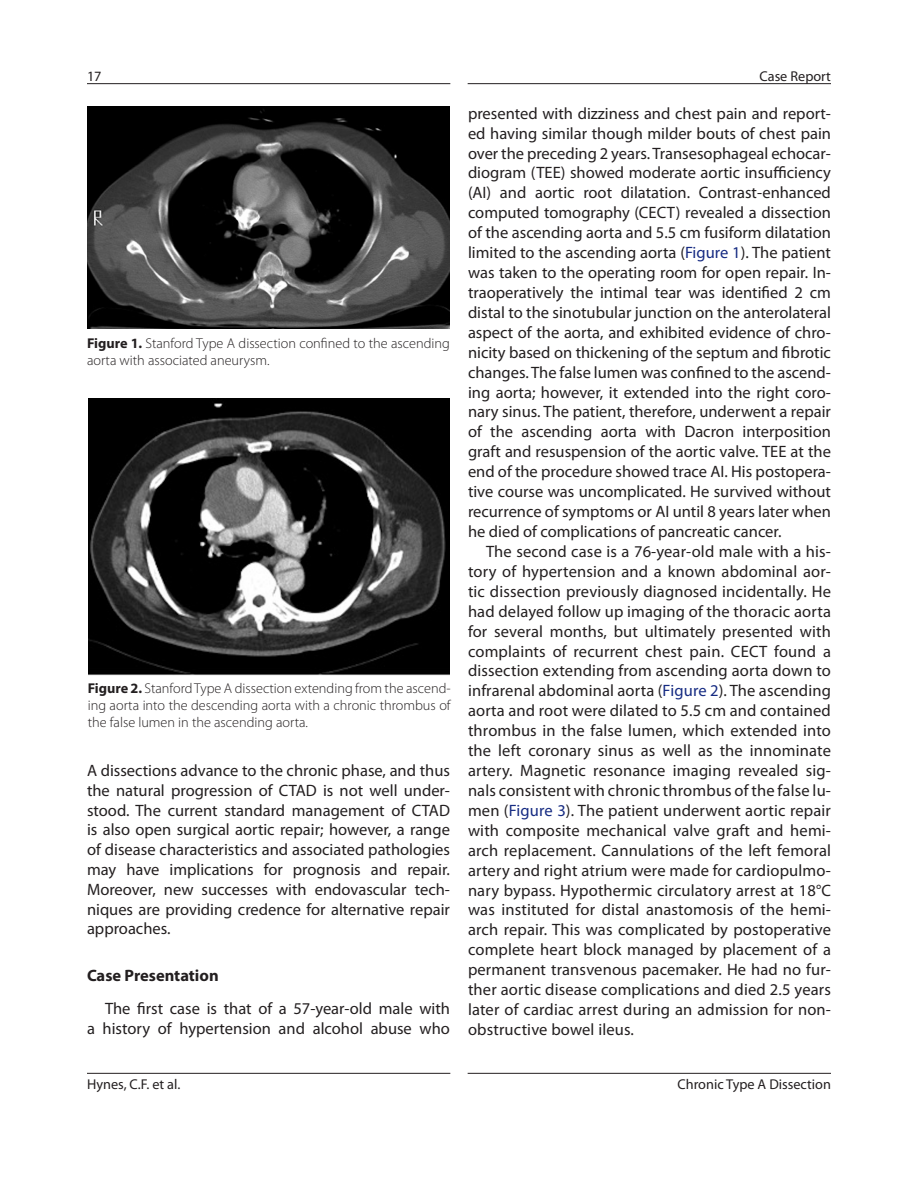
<style>
.page{position:relative;width:918px;height:1188px;background:#fff}
.page>*{position:absolute;margin:0;border:0;box-sizing:border-box;transform-origin:0 0}
.Paragraph{font:16.5px/20px "Myriad Pro";color:#231f20;text-align:justify}
.Paragraph_Title{font:700 16.5px "Myriad Pro";color:#231f20}
.Figure_text_-_below{font:300 14.25px/17.1px "Myriad Pro";color:#231f20}
.t1{font:14.25px "Myriad Pro";color:#231f20}
.s1{font-weight:700}
.s2{color:#162b82}
</style>
<div class="page">
<hr style="left:87px;top:1073px;width:363px;height:1px;background:#231f20">
<hr style="left:468px;top:1073px;width:363px;height:1px;background:#231f20">
<hr style="left:87px;top:83px;width:363px;height:1px;background:#231f20">
<hr style="left:468px;top:83px;width:363px;height:1px;background:#231f20">
<img style="left:88px;top:106px;width:361px;height:223px">
<img style="left:89px;top:398px;width:361px;height:277px">
<p class="t1" style="left:87px;top:67px;width:16px">17</p>
<p class="t1" style="left:760px;top:67px;width:73px">Case Report</p>
<p class="Figure_text_-_below" style="left:87px;top:335px;width:364px"><span class="s1">Figure 1.</span> Stanford Type A dissection confined to the ascending aorta with associated aneurysm.</p>
<p class="Figure_text_-_below" style="left:88px;top:680px;width:365px;text-align:justify"><span class="s1">Figure 2.</span> Stanford Type A dissection extending from the ascend&shy;ing aorta into the descending aorta with a chronic thrombus of the false lumen in the ascending aorta.</p>
<p class="Paragraph" style="left:87px;top:760px;width:365px">A dissections advance to the chronic phase, and thus the natural progression of CTAD is not well under&shy;stood. The current standard management of CTAD is also open surgical aortic repair; however, a range of disease characteristics and associated pathologies may have implications for prognosis and repair.<br>Moreover, new successes with endovascular tech&shy;niques are providing credence for alternative repair approaches.</p>
<p class="Paragraph_Title" style="left:87px;top:965px;width:133px">Case Presentation</p>
<p class="Paragraph" style="left:87px;top:999px;width:365px;text-align:right">The first case is that of a 57-year-old male with<br>a history of hypertension and alcohol abuse who</p>
<p class="Paragraph" style="left:468px;top:103px;width:365px">presented with dizziness and chest pain and report&shy;ed having similar though milder bouts of chest pain over the preceding 2 years. Transesophageal echocar&shy;diogram (TEE) showed moderate aortic insufficiency (AI) and aortic root dilatation. Contrast-enhanced computed tomography (CECT) revealed a dissection of the ascending aorta and 5.5 cm fusiform dilatation limited to the ascending aorta (<span class="s2">Figure 1</span>). The patient was taken to the operating room for open repair. In&shy;traoperatively the intimal tear was identified 2 cm distal to the sinotubular junction on the anterolateral aspect of the aorta, and exhibited evidence of chro&shy;nicity based on thickening of the septum and fibrotic changes. The false lumen was confined to the ascend&shy;ing aorta; however, it extended into the right coro&shy;nary sinus. The patient, therefore, underwent a repair of the ascending aorta with Dacron interposition graft and resuspension of the aortic valve. TEE at the end of the procedure showed trace AI. His postopera&shy;tive course was uncomplicated. He survived without recurrence of symptoms or AI until 8 years later when he died of complications of pancreatic cancer.</p>
<p class="Paragraph" style="left:468px;top:541px;width:365px;text-indent:18px">The second case is a 76-year-old male with a his&shy;tory of hypertension and a known abdominal aor&shy;tic dissection previously diagnosed incidentally. He had delayed follow up imaging of the thoracic aorta for several months, but ultimately presented with complaints of recurrent chest pain. CECT found a dissection extending from ascending aorta down to infrarenal abdominal aorta (<span class="s2">Figure 2</span>). The ascending aorta and root were dilated to 5.5 cm and contained thrombus in the false lumen, which extended into the left coronary sinus as well as the innominate artery. Magnetic resonance imaging revealed sig&shy;nals consistent with chronic thrombus of the false lu&shy;men (<span class="s2">Figure 3</span>). The patient underwent aortic repair with composite mechanical valve graft and hemi&shy;arch replacement. Cannulations of the left femoral artery and right atrium were made for cardiopulmo&shy;nary bypass. Hypothermic circulatory arrest at 18°C was instituted for distal anastomosis of the hemi&shy;arch repair. This was complicated by postoperative complete heart block managed by placement of a permanent transvenous pacemaker. He had no fur&shy;ther aortic disease complications and died 2.5 years later of cardiac arrest during an admission for non&shy;obstructive bowel ileus.</p>
<p class="t1" style="left:87px;top:1075px;width:95px">Hynes, C.F. et al.</p>
<p class="t1" style="left:678px;top:1075px;width:155px">Chronic Type A Dissection</p>
</div>
